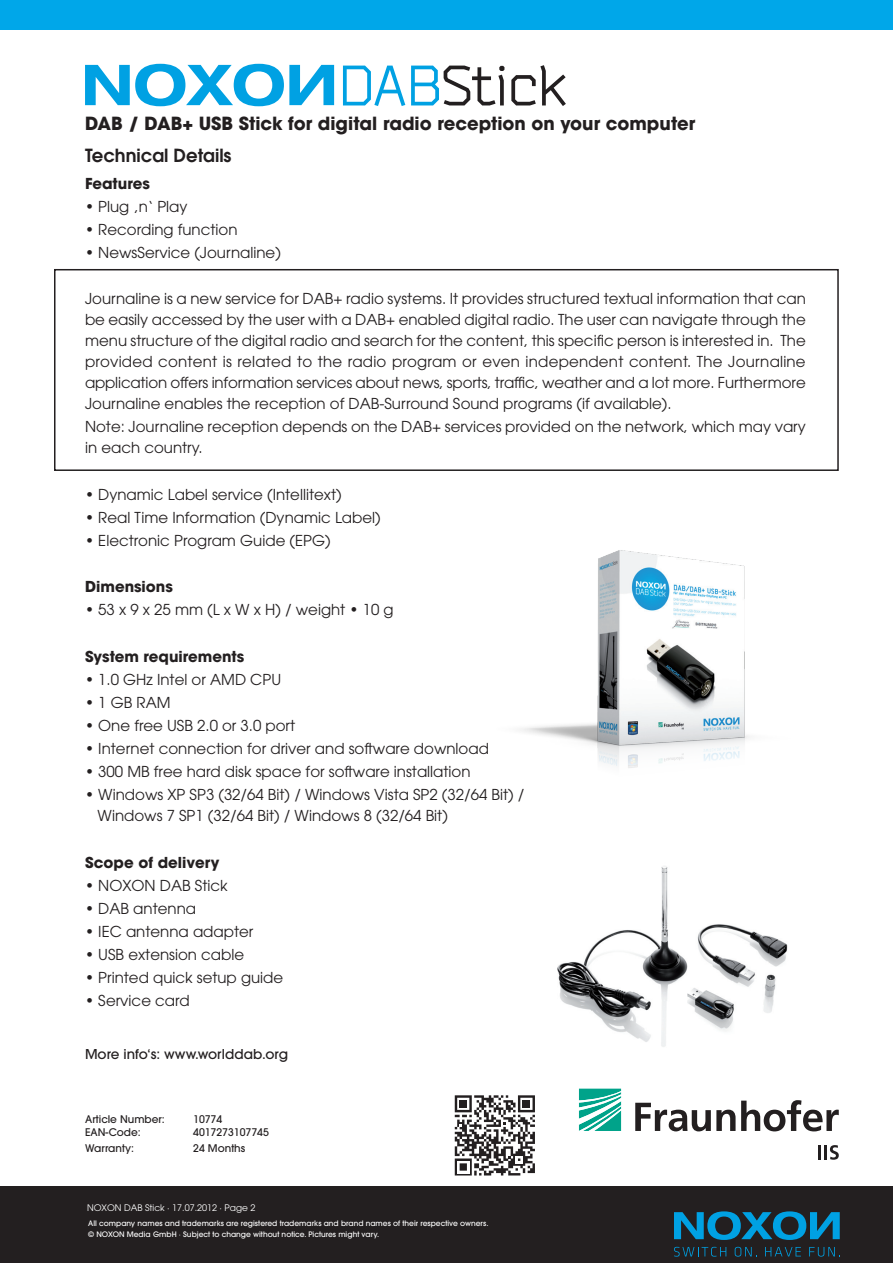
<style>
.page{position:relative;width:893px;height:1263px;background:#fff}
.page>*{position:absolute;margin:0;border:0;box-sizing:border-box;transform-origin:0 0}
.t1{font:700 18px "ITC Avant Garde Pro";color:#231f20}
.t2{font:600 18px "ITC Avant Garde Pro";color:#231f20}
.t3{font:15px/21px "ITC Avant Garde Pro";color:#231f20}
.t4{font:700 15px "ITC Avant Garde Pro";color:#231f20}
.t5{font:500 13.5px "ITC Avant Garde Pro";color:#231f20}
.t6{font:500 10.5px "ITC Avant Garde Pro";color:#231f20}
.t7{font:9px "ITC Avant Garde Pro";color:#fff}
.t8{font:500 7.5px/10.8px "ITC Avant Garde Pro";color:#fff}
</style>
<div class="page">
<div style="left:0;top:1186px;width:893px;height:77px;background:#231f20"></div>
<div style="left:0;top:0;width:893px;height:30px;background:#00a7e9"></div>
<svg style="left:674px;top:1211px;width:166px;height:29px"></svg>
<svg style="left:674px;top:1247px;width:52px;height:9px"></svg>
<svg style="left:735px;top:1247px;width:22px;height:9px"></svg>
<svg style="left:765px;top:1247px;width:36px;height:9px"></svg>
<svg style="left:809px;top:1247px;width:31px;height:9px"></svg>
<svg style="left:85px;top:64px;width:249px;height:42px"></svg>
<svg style="left:343px;top:66px;width:62px;height:40px"></svg>
<svg style="left:411px;top:66px;width:93px;height:39px"></svg>
<svg style="left:511px;top:65px;width:55px;height:41px"></svg>
<svg style="left:579px;top:1089px;width:42px;height:42px"></svg>
<svg style="left:635px;top:1100px;width:204px;height:31px"></svg>
<hr style="left:818px;top:1145px;width:3px;height:14px;background:#231f20">
<hr style="left:824px;top:1145px;width:3px;height:14px;background:#231f20">
<svg style="left:830px;top:1145px;width:9px;height:15px"></svg>
<div style="left:54px;top:269px;width:785px;height:202px;border:2px solid #231f20"></div>
<img style="left:520px;top:550px;width:229px;height:218px">
<img style="left:557px;top:866px;width:231px;height:181px">
<svg style="left:454px;top:1095px;width:67px;height:81px"></svg>
<svg style="left:455px;top:1095px;width:80px;height:80px"></svg>
<p class="t1" style="left:85px;top:112px;width:612px">DAB / DAB+ USB Stick for digital radio reception on your computer</p>
<p class="t2" style="left:85px;top:144px;width:148px">Technical Details</p>
<p class="t4" style="left:85px;top:173px;width:66px">Features</p>
<p class="t3" style="left:85px;top:196px;width:104px">• Plug ‚n‘ Play</p>
<p class="t3" style="left:85px;top:219px;width:154px">• Recording function</p>
<p class="t3" style="left:85px;top:242px;width:197px">• NewsService (Journaline)</p>
<p class="t3" style="left:85px;top:288px;width:722px;text-align:justify">Journaline is a new service for DAB+ radio systems. It provides structured textual information that can be easily accessed by the user with a DAB+ enabled digital radio. The user can navigate through the menu structure of the digital radio and search for the content, this specific person is interested in. The provided content is related to the radio program or even independent content. The Journaline application offers information services about news, sports, traffic, weather and a lot more. Furthermore Journaline enables the reception of DAB-Surround Sound programs (if available).</p>
<p class="t3" style="left:85px;top:416px;width:722px">Note: Journaline reception depends on the DAB+ services provided on the network, which may vary in each country.</p>
<p class="t3" style="left:85px;top:483px;width:258px">• Dynamic Label service (Intellitext)</p>
<p class="t3" style="left:85px;top:507px;width:297px">• Real Time Information (Dynamic Label)</p>
<p class="t3" style="left:85px;top:530px;width:247px">• Electronic Program Guide (EPG)</p>
<p class="t4" style="left:85px;top:577px;width:89px">Dimensions</p>
<p class="t3" style="left:85px;top:599px;width:310px">• 53 x 9 x 25 mm (L x W x H) / weight • 10 g</p>
<p class="t4" style="left:85px;top:646px;width:161px">System requirements</p>
<p class="t3" style="left:85px;top:668px;width:198px">• 1.0 GHz Intel or AMD CPU</p>
<p class="t3" style="left:85px;top:692px;width:87px">• 1 GB RAM</p>
<p class="t3" style="left:85px;top:715px;width:212px">• One free USB 2.0 or 3.0 port</p>
<p class="t3" style="left:85px;top:738px;width:405px">• Internet connection for driver and software download</p>
<p class="t3" style="left:85px;top:761px;width:387px">• 300 MB free hard disk space for software installation</p>
<p class="t3" style="left:98px;top:784px;width:428px;text-indent:-12px">• Windows XP SP3 (32/64 Bit) / Windows Vista SP2 (32/64 Bit) /<br>Windows 7 SP1 (32/64 Bit) / Windows 8 (32/64 Bit)</p>
<p class="t4" style="left:85px;top:852px;width:136px">Scope of delivery</p>
<p class="t3" style="left:85px;top:874px;width:144px">• NOXON DAB Stick</p>
<p class="t3" style="left:85px;top:898px;width:113px">• DAB antenna</p>
<p class="t3" style="left:85px;top:921px;width:170px">• IEC antenna adapter</p>
<p class="t3" style="left:85px;top:944px;width:161px">• USB extension cable</p>
<p class="t3" style="left:85px;top:967px;width:200px">• Printed quick setup guide</p>
<p class="t3" style="left:85px;top:990px;width:106px">• Service card</p>
<p class="t5" style="left:85px;top:1045px;width:205px">More info‘s: www.worlddab.org</p>
<p class="t6" style="left:85px;top:1112px;width:81px">Article Number:</p>
<p class="t6" style="left:193px;top:1112px;width:31px">10774</p>
<p class="t6" style="left:85px;top:1125px;width:57px">EAN-Code:</p>
<p class="t6" style="left:193px;top:1125px;width:77px">4017273107745</p>
<p class="t6" style="left:85px;top:1141px;width:50px">Warranty:</p>
<p class="t6" style="left:193px;top:1141px;width:54px">24 Months</p>
<p class="t7" style="left:87px;top:1202px;width:170px">NOXON DAB Stick · 17.07.2012 · Page 2</p>
<p class="t8" style="left:88px;top:1217px;width:402px">All company names and trademarks are registered trademarks and brand names of their respective owners. © NOXON Media GmbH · Subject to change without notice. Pictures might vary.</p>
</div>
